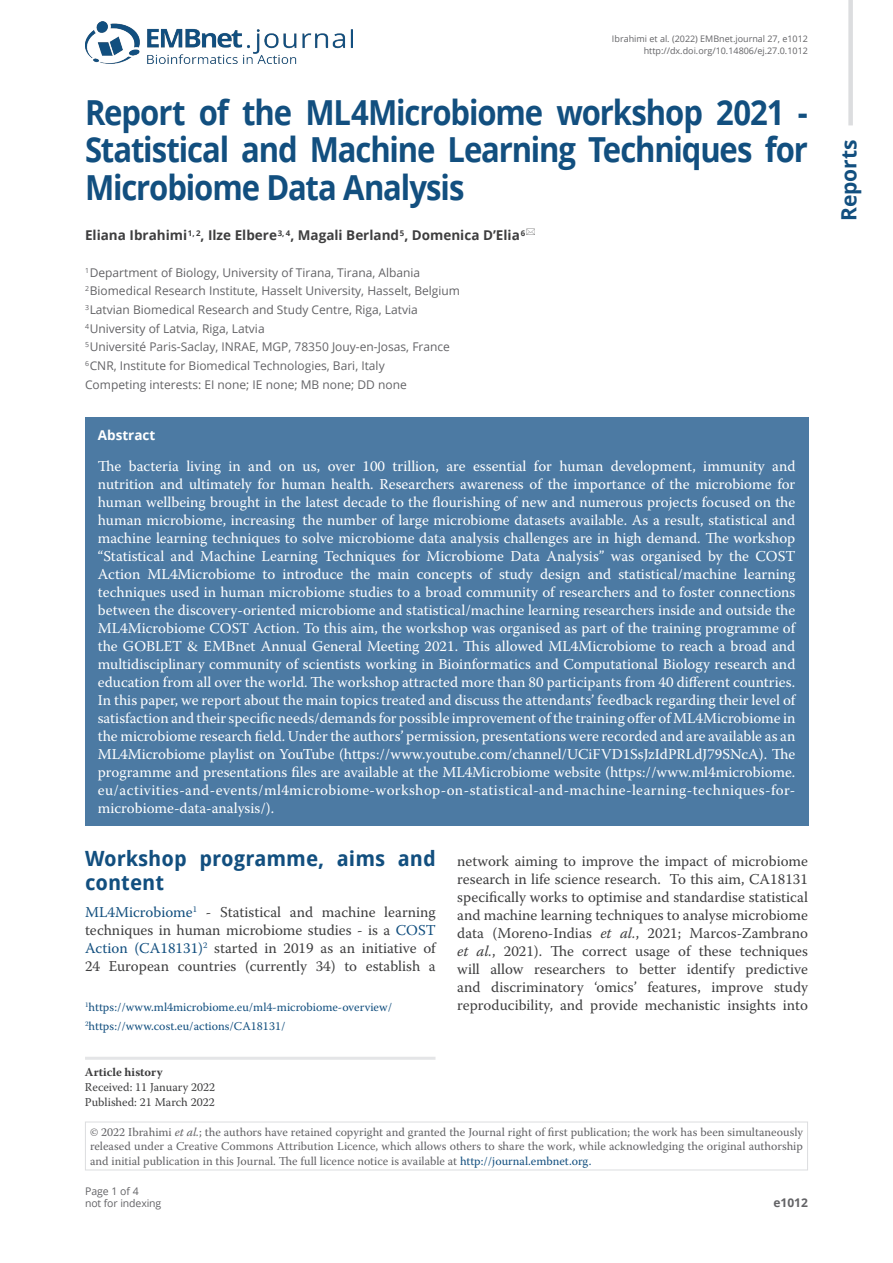
<style>
.page{position:relative;width:893px;height:1263px;background:#fff}
.page>*{position:absolute;margin:0;border:0;box-sizing:border-box;transform-origin:0 0}
.t1{font:700 34.5px/37.5px "Open Sans";letter-spacing:-.035em;color:#124f7f;text-align:justify;scale:.9 1}
.t2{font:700 21px/24px "Droid Sans";color:#124f7f}
.t3{font:700 21px "Open Sans";color:#124f7f}
.t4{font:15px/18px "Warnock Pro";letter-spacing:.02em;color:#fff;text-align:justify}
.t5{font:15px/18px "Warnock Pro";color:#3e3e3f;text-align:justify}
.t6{font:700 13.5px "Open Sans";color:#3e3e3f}
.t7{font:700 13.5px "Open Sans";color:#fff}
.t8{font:12px/18.6px "Open Sans";color:#636366}
.t9{font:12px/14.4px "Warnock Pro";color:#636366;text-align:justify}
.t10{font:12px/18.6px "Warnock Pro";color:#124f7f}
.t11{font:12px/15px "Warnock Pro";color:#3e3e3f}
.t12{font:700 12px "Warnock Pro";color:#3e3e3f}
.t13{font:700 12px "Open Sans";color:#636366}
.t14{font:10.5px/12px "Open Sans";letter-spacing:-.01em;color:#636366}
.t15{font:9px/12px "Open Sans";color:#636366;text-align:right}
.s1{color:#124f7f}
.s2{font-style:italic}
</style>
<div class="page">
<div style="left:85px;top:417px;width:723px;height:409px;background:#4c7aa3"></div>
<div style="left:85px;top:1121px;width:723px;height:49px;border:1px solid #dcdddf"></div>
<div style="left:848px;top:0;width:5px;height:125px;background:#dcdddf"></div>
<hr style="left:85px;top:1057px;width:350px;height:3px;background:#e4e5e7">
<img style="left:85px;top:21px;width:268px;height:43px">
<p class="t15" style="left:612px;top:33px;width:197px">Ibrahimi et al. (2022) EMBnet.journal 27, e1012 http://dx.doi.org/10.14806/ej.27.0.1012</p>
<h1 class="t1" style="left:85px;top:93px;width:805px">Report of the ML4Microbiome workshop 2021 - Statistical and Machine Learning Techniques for Microbiome Data Analysis</h1>
<p class="t6" style="left:85px;top:226px;width:442px">Eliana Ibrahimi <sup>1,</sup> <sup>2</sup>, Ilze Elbere <sup>3,</sup> <sup>4</sup>, Magali Berland <sup>5</sup>, Domenica D’Elia <sup>6</sup></p>
<p class="t8" style="left:85px;top:263px;width:377px"><sup>1</sup> Department of Biology, University of Tirana, Tirana, Albania<br><sup>2</sup> Biomedical Research Institute, Hasselt University, Hasselt, Belgium <sup>3</sup> Latvian Biomedical Research and Study Centre, Riga, Latvia<br><sup>4</sup> University of Latvia, Riga, Latvia<br><sup>5</sup> Université Paris-Saclay, INRAE, MGP, 78350 Jouy-en-Josas, France<br><sup>6</sup> CNR, Institute for Biomedical Technologies, Bari, Italy<br>Competing interests: EI none; IE none; MB none; DD none</p>
<p class="t7" style="left:98px;top:426px;width:59px">Abstract</p>
<p class="t4" style="left:98px;top:457px;width:699px">The bacteria living in and on us, over 100 trillion, are essential for human development, immunity and nutrition and ultimately for human health. Researchers awareness of the importance of the microbiome for human wellbeing brought in the latest decade to the flourishing of new and numerous projects focused on the human microbiome, increasing the number of large microbiome datasets available. As a result, statistical and machine learning techniques to solve microbiome data analysis challenges are in high demand. The workshop “Statistical and Machine Learning Techniques for Microbiome Data Analysis” was organised by the COST Action ML4Microbiome to introduce the main concepts of study design and statistical/machine learning techniques used in human microbiome studies to a broad community of researchers and to foster connections between the discovery-oriented microbiome and statistical/machine learning researchers inside and outside the ML4Microbiome COST Action. To this aim, the workshop was organised as part of the training programme of the GOBLET &amp; EMBnet Annual General Meeting 2021. This allowed ML4Microbiome to reach a broad and multidisciplinary community of scientists working in Bioinformatics and Computational Biology research and education from all over the world. The workshop attracted more than 80 participants from 40 different countries.<br>In this paper, we report about the main topics treated and discuss the attendants’ feedback regarding their level of satisfaction and their specific needs/demands for possible improvement of the training offer of ML4Microbiome in the microbiome research field. Under the authors’ permission, presentations were recorded and are available as an ML4Microbiome playlist on YouTube (https://www.youtube.com/channel/UCiFVD1SsJzIdPRLdJ79SNcA). The programme and presentations files are available at the ML4Microbiome website (https://www.ml4microbiome. eu/activities-and-events/ml4microbiome-workshop-on-statistical-and-machine-learning-techniques-for&shy;microbiome-data-analysis/).</p>
<h2 class="t2" style="left:85px;top:846px;width:352px">Workshop programme, aims and content</h2>
<p class="t5" style="left:85px;top:903px;width:352px"><span class="s1">ML4Microbiome</span><sup>1</sup> - Statistical and machine learning techniques in human microbiome studies - is a <span class="s1">COST Action (CA18131)</span><sup>2</sup> started in 2019 as an initiative of 24 European countries (currently 34) to establish a</p>
<p class="t10" style="left:85px;top:997px;width:309px"><sup>1</sup>https://www.ml4microbiome.eu/ml4-microbiome-overview/<br><sup>2</sup>https://www.cost.eu/actions/CA18131/</p>
<p class="t5" style="left:457px;top:851px;width:352px">network aiming to improve the impact of microbiome research in life science research. To this aim, CA18131 specifically works to optimise and standardise statistical and machine learning techniques to analyse microbiome data (Moreno-Indias <span class="s2">et al.</span>, 2021; Marcos-Zambrano <span class="s2">et al.</span>, 2021). The correct usage of these techniques will allow researchers to better identify predictive and discriminatory ‘omics’ features, improve study reproducibility, and provide mechanistic insights into</p>
<p class="t12" style="left:85px;top:1064px;width:79px">Article history</p>
<p class="t11" style="left:85px;top:1079px;width:132px">Received: 11 January 2022<br>Published: 21 March 2022</p>
<p class="t9" style="left:90px;top:1125px;width:714px">© 2022 Ibrahimi <span class="s2">et al.</span>; the authors have retained copyright and granted the Journal right of first publication; the work has been simultaneously released under a Creative Commons Attribution Licence, which allows others to share the work, while acknowledging the original authorship and initial publication in this Journal. The full licence notice is available at <span class="s1">http://journal.embnet.org.</span></p>
<p class="t14" style="left:85px;top:1185px;width:78px">Page 1 of 4<br>not for indexing</p>
<p class="t13" style="left:773px;top:1194px;width:36px">e1012</p>
<h2 class="t3" style="left:834px;top:221px;width:83px;rotate:-90deg">Reports</h2>
</div>
